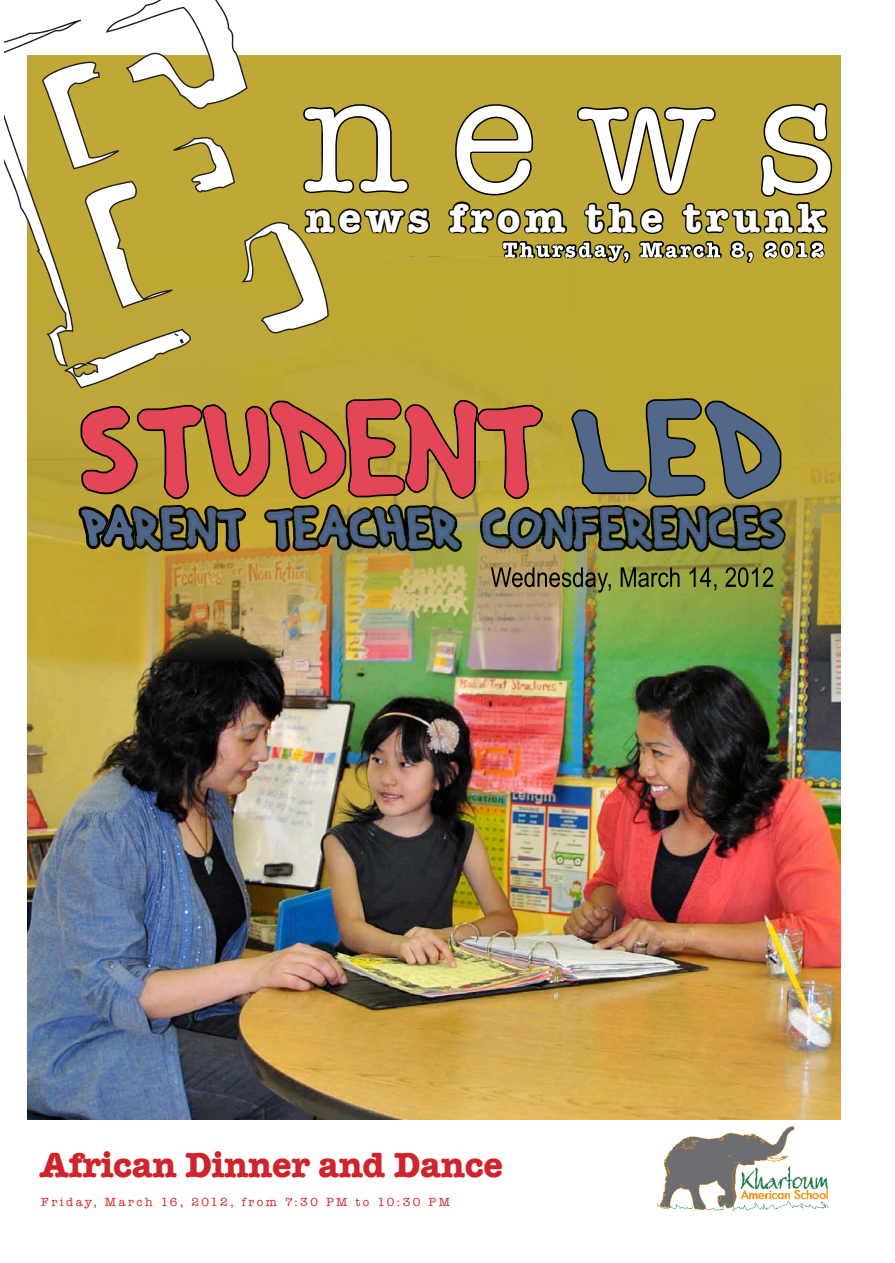
<style>
.page{position:relative;width:895px;height:1263px;background:#fff}
.page>*{position:absolute;margin:0;border:0;box-sizing:border-box;transform-origin:0 0}
.t1{font:165px "American Typewriter";color:#fff}
.t2{font:139.65px "Hand Me Down S BRK";color:#e34657}
.t3{font:58.5px "Hand Me Down S BRK";color:#51688a}
.t4{font:700 42px "American Typewriter";letter-spacing:.11em;color:#fff}
.t5{font:700 36px "American Typewriter";letter-spacing:-.01em;color:#d1232a}
.t6{font:700 21px "American Typewriter";letter-spacing:.115em;color:#fff}
.t7{font:12px "American Typewriter";letter-spacing:.21em;color:#d1232a}
.s1{color:#51688a}
</style>
<div class="page">
<img style="left:27px;top:55px;width:814px;height:1064px">
<div style="left:329px;top:55px;width:335px;height:201px;background:#bfa836"></div>
<div style="left:298px;top:256px;width:264px;height:176px;background:#bea834"></div>
<img style="left:660px;top:497px;width:121px;height:8px">
<img style="left:570px;top:551px;width:90px;height:16px">
<img style="left:208px;top:497px;width:62px;height:9px">
<img style="left:127px;top:459px;width:122px;height:40px">
<img style="left:27px;top:527px;width:51px;height:67px">
<img style="left:279px;top:551px;width:19px;height:43px">
<img style="left:117px;top:611px;width:91px;height:51px">
<div style="left:27px;top:388px;width:103px;height:71px;background:#bea639"></div>
<img style="left:624px;top:256px;width:200px;height:7px">
<img style="left:195px;top:408px;width:7px;height:51px">
<img style="left:453px;top:472px;width:76px;height:80px">
<img style="left:389px;top:472px;width:87px;height:27px">
<div style="left:409px;top:107px;width:46px;height:85px;background:#bfa836"></div>
<img style="left:335px;top:212px;width:397px;height:19px">
<div style="left:610px;top:257px;width:101px;height:152px;background:#bea834"></div>
<img style="left:465px;top:432px;width:106px;height:40px">
<img style="left:721px;top:514px;width:52px;height:15px">
<img style="left:107px;top:529px;width:671px;height:22px">
<img style="left:656px;top:1126px;width:173px;height:85px">
<img style="left:329px;top:104px;width:80px;height:89px">
<img style="left:455px;top:104px;width:78px;height:91px">
<img style="left:577px;top:107px;width:138px;height:88px">
<img style="left:761px;top:103px;width:71px;height:94px">
<img style="left:329px;top:209px;width:6px;height:24px">
<img style="left:338px;top:209px;width:23px;height:25px">
<img style="left:364px;top:209px;width:41px;height:24px">
<img style="left:407px;top:209px;width:23px;height:25px">
<img style="left:448px;top:202px;width:22px;height:31px">
<img style="left:470px;top:209px;width:24px;height:24px">
<img style="left:496px;top:209px;width:25px;height:25px">
<img style="left:524px;top:209px;width:43px;height:24px">
<img style="left:584px;top:203px;width:21px;height:31px">
<img style="left:607px;top:202px;width:30px;height:31px">
<img style="left:640px;top:209px;width:23px;height:25px">
<img style="left:682px;top:203px;width:20px;height:31px">
<img style="left:732px;top:209px;width:29px;height:14px">
<img style="left:764px;top:209px;width:30px;height:14px">
<img style="left:796px;top:202px;width:31px;height:31px">
<svg style="left:4px;top:0;width:325px;height:388px;fill:#bfa836"></svg>
<img style="left:81px;top:406px;width:32px;height:88px">
<img style="left:137px;top:405px;width:58px;height:94px">
<img style="left:202px;top:404px;width:67px;height:93px">
<img style="left:269px;top:401px;width:77px;height:98px">
<img style="left:346px;top:398px;width:59px;height:99px">
<img style="left:404px;top:400px;width:61px;height:84px">
<img style="left:477px;top:405px;width:52px;height:94px">
<img style="left:571px;top:409px;width:75px;height:85px">
<img style="left:646px;top:398px;width:59px;height:99px">
<img style="left:704px;top:401px;width:77px;height:98px">
<img style="left:79px;top:506px;width:22px;height:43px">
<img style="left:101px;top:504px;width:35px;height:46px">
<img style="left:103px;top:520px;width:6px;height:14px">
<img style="left:491px;top:567px;width:282px;height:26px">
<img style="left:396px;top:505px;width:53px;height:1px">
<img style="left:292px;top:542px;width:37px;height:9px">
<img style="left:330px;top:542px;width:56px;height:5px">
<img style="left:732px;top:505px;width:50px;height:16px">
<img style="left:481px;top:542px;width:54px;height:6px">
<img style="left:159px;top:505px;width:85px;height:16px">
<img style="left:132px;top:521px;width:76px;height:30px">
<img style="left:163px;top:506px;width:558px;height:36px">
<img style="left:705px;top:223px;width:120px;height:36px">
<img style="left:551px;top:244px;width:73px;height:18px">
<img style="left:705px;top:209px;width:24px;height:14px">
<h1 class="t1" style="left:302px;top:10px;width:536px">news</h1>
<h3 class="t4" style="left:305px;top:181px;width:522px">news from the trunk</h3>
<h3 class="t6" style="left:504px;top:231px;width:322px">Thursday, March 8, 2012</h3>
<h2 class="t2" style="left:81px;top:382px;width:701px">STUDENT <span class="s1">LED</span></h2>
<h3 class="t3" style="left:81px;top:500px;width:703px">PARENT TEACHER CONFERENCES</h3>
<h3 class="t5" style="left:40px;top:1134px;width:465px">African Dinner and Dance</h3>
<p class="t7" style="left:41px;top:1193px;width:410px">Friday, March 16, 2012, from 7:30 PM to 10:30 PM</p>
</div>
